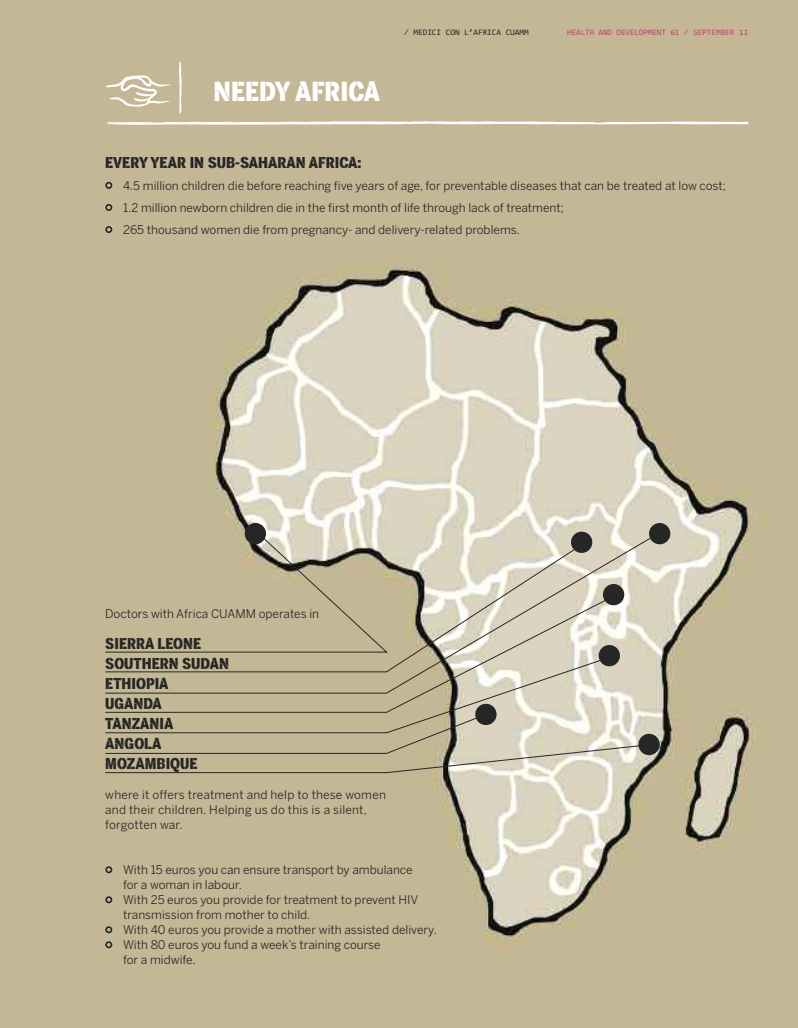
<style>
.page{position:relative;width:798px;height:1028px;background:#fff}
.page>*{position:absolute;margin:0;border:0;box-sizing:border-box;transform-origin:0 0}
.t1{font:26.25px "cuammstencil stencil";color:#fff}
.t2{font:15px/20px "cuammstencil stencil";color:#272627}
.t3{font:11.88px/15px "Benton Sans";color:#272627}
.t4{font:8.38px "Consolas";letter-spacing:-.015em;color:#c93e7a}
.t5{font:8.38px "Consolas";color:#272627}
</style>
<div class="page">
<div style="left:0;top:0;width:797px;height:1028px;background:#c4b795"></div>
<img style="left:105px;top:228px;width:652px;height:721px">
<svg style="left:105px;top:866px;width:7px;height:7px"></svg>
<svg style="left:105px;top:896px;width:7px;height:7px"></svg>
<svg style="left:105px;top:926px;width:7px;height:7px"></svg>
<svg style="left:105px;top:941px;width:7px;height:7px"></svg>
<svg style="left:105px;top:182px;width:7px;height:7px"></svg>
<svg style="left:105px;top:204px;width:7px;height:7px"></svg>
<svg style="left:105px;top:226px;width:7px;height:7px"></svg>
<svg style="left:388px;top:533px;width:270px;height:160px;background:#dad5c3"></svg>
<svg style="left:105px;top:595px;width:509px;height:118px"></svg>
<svg style="left:105px;top:656px;width:506px;height:57px"></svg>
<svg style="left:105px;top:713px;width:545px;height:60px"></svg>
<div style="left:570px;top:531px;width:22px;height:22px;background:#272627;border-radius:50%"></div>
<svg style="left:105px;top:533px;width:283px;height:119px"></svg>
<div style="left:244px;top:523px;width:22px;height:21px;background:#272627;border-radius:50%"></div>
<div style="left:648px;top:523px;width:22px;height:21px;background:#272627;border-radius:50%"></div>
<div style="left:602px;top:584px;width:22px;height:21px;background:#272627;border-radius:50%"></div>
<div style="left:598px;top:645px;width:21px;height:21px;background:#272627;border-radius:50%"></div>
<div style="left:475px;top:703px;width:21px;height:22px;background:#272627;border-radius:50%"></div>
<div style="left:638px;top:734px;width:21px;height:21px;background:#272627;border-radius:50%"></div>
<svg style="left:106px;top:61px;width:642px;height:64px"></svg>
<hr style="left:107px;top:122px;width:45px;height:2px;background:#fff">
<h1 class="t1" style="left:213px;top:80px;width:168px">NEEDY AFRICA</h1>
<p class="t5" style="left:404px;top:29px;width:126px">⁄ MEDICI CON L’AFRICA CUAMM</p>
<p class="t4" style="left:567px;top:29px;width:182px">HEALTH AND DEVELOPMENT 61 ⁄ SEPTEMBER 11</p>
<p class="t2" style="left:105px;top:153px;width:257px">EVERY YEAR IN SUB-SAHARAN AFRICA:</p>
<p class="t3" style="left:123px;top:175px;width:604px;line-height:22.1px">4.5 million children die before reaching five years of age, for preventable diseases that can be treated at low cost;<br>1.2 million newborn children die in the first month of life through lack of treatment;<br>265 thousand women die from pregnancy- and delivery-related problems.</p>
<p class="t3" style="left:105px;top:606px;width:215px">Doctors with Africa CUAMM operates in</p>
<p class="t2" style="left:105px;top:634px;width:125px">SIERRA LEONE<br>SOUTHERN SUDAN<br>ETHIOPIA<br>UGANDA<br>TANZANIA<br>ANGOLA<br>MOZAMBIQUE</p>
<p class="t3" style="left:105px;top:787px;width:282px">where it offers treatment and help to these women and their children. Helping us do this is a silent, forgotten war.</p>
<p class="t3" style="left:123px;top:862px;width:315px">With 15 euros you can ensure transport by ambulance<br>for a woman in labour.<br>With 25 euros you provide for treatment to prevent HIV transmission from mother to child.<br>With 40 euros you provide a mother with assisted delivery.<br>With 80 euros you fund a week’s training course<br>for a midwife.</p>
</div>
